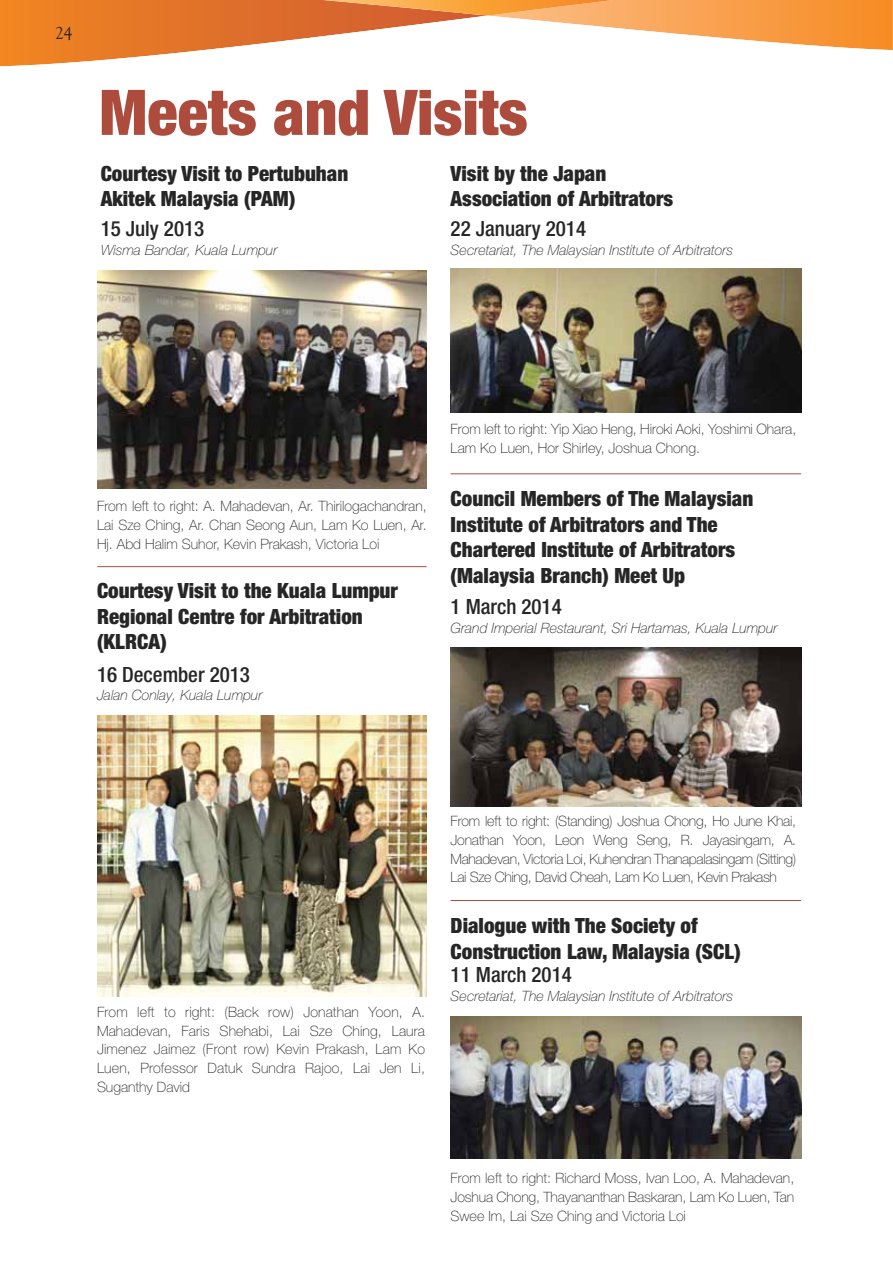
<style>
.page{position:relative;width:893px;height:1263px;background:#fff}
.page>*{position:absolute;margin:0;border:0;box-sizing:border-box;transform-origin:0 0}
.t1{font:900 condensed 63px "Helvetica Neue LT Pro";color:#ad4c3d}
.t2{font:900 condensed 21px/25.5px "Helvetica Neue LT Pro";color:#272627}
.t3{font:500 condensed 21px "Helvetica Neue LT";color:#272627}
.t4{font:18px "Goudy Old Style T";color:#272627}
.t5{font:100 14.25px/18.8px "Helvetica Neue LT Pro";color:#272627;text-align:justify}
.t6{font:italic 100 14.25px "Helvetica Neue LT Pro";color:#272627}
</style>
<div class="page">
<svg style="left:0;top:0;width:483px;height:67px"></svg>
<svg style="left:494px;top:0;width:398px;height:50px"></svg>
<img style="left:323px;top:0;width:291px;height:16px">
<img style="left:97px;top:716px;width:330px;height:281px">
<img style="left:97px;top:271px;width:330px;height:218px">
<img style="left:451px;top:648px;width:350px;height:158px">
<hr style="left:451px;top:474px;width:350px;height:1px;background:#ad4c3d">
<hr style="left:451px;top:900px;width:350px;height:1px;background:#ad4c3d">
<hr style="left:97px;top:566px;width:330px;height:1px;background:#ad4c3d">
<img style="left:451px;top:269px;width:350px;height:144px">
<img style="left:451px;top:1016px;width:350px;height:143px">
<p class="t4" style="left:55px;top:22px;width:19px">24</p>
<h1 class="t1" style="left:99px;top:90px;width:430px">Meets and Visits</h1>
<h2 class="t2" style="left:101px;top:162px;width:249px">Courtesy Visit to Pertubuhan<br>Akitek Malaysia (PAM)</h2>
<h2 class="t3" style="left:101px;top:221px;width:105px">15 July 2013</h2>
<p class="t6" style="left:101px;top:244px;width:178px">Wisma Bandar, Kuala Lumpur</p>
<h2 class="t2" style="left:451px;top:162px;width:224px">Visit by the Japan<br>Association of Arbitrators</h2>
<h2 class="t3" style="left:451px;top:221px;width:137px">22 January 2014</h2>
<p class="t6" style="left:451px;top:244px;width:284px">Secretariat, The Malaysian Institute of Arbitrators</p>
<p class="t5" style="left:97px;top:498px;width:331px">From left to right: A. Mahadevan, Ar. Thirilogachandran, Lai Sze Ching, Ar. Chan Seong Aun, Lam Ko Luen, Ar.<br>Hj. Abd Halim Suhor, Kevin Prakash, Victoria Loi</p>
<h2 class="t2" style="left:97px;top:580px;width:302px">Courtesy Visit to the Kuala Lumpur<br>Regional Centre for Arbitration (KLRCA)</h2>
<h2 class="t3" style="left:97px;top:667px;width:154px">16 December 2013</h2>
<p class="t6" style="left:97px;top:690px;width:167px">Jalan Conlay, Kuala Lumpur</p>
<p class="t5" style="left:451px;top:421px;width:347px">From left to right: Yip Xiao Heng, Hiroki Aoki, Yoshimi Ohara,<br>Lam Ko Luen, Hor Shirley, Joshua Chong.</p>
<h2 class="t2" style="left:451px;top:488px;width:304px">Council Members of The Malaysian<br>Institute of Arbitrators and The<br>Chartered Institute of Arbitrators (Malaysia Branch) Meet Up</h2>
<h2 class="t3" style="left:451px;top:599px;width:113px">1 March 2014</h2>
<p class="t6" style="left:451px;top:623px;width:328px">Grand Imperial Restaurant, Sri Hartamas, Kuala Lumpur</p>
<p class="t5" style="left:97px;top:1004px;width:329px">From left to right: (Back row) Jonathan Yoon, A.<br>Mahadevan, Faris Shehabi, Lai Sze Ching, Laura Jimenez Jaimez (Front row) Kevin Prakash, Lam Ko Luen, Professor Datuk Sundra Rajoo, Lai Jen Li, Suganthy David</p>
<p class="t5" style="left:451px;top:813px;width:347px">From left to right: (Standing) Joshua Chong, Ho June Khai, Jonathan Yoon, Leon Weng Seng, R. Jayasingam, A.<br>Mahadevan, Victoria Loi, Kuhendran Thanapalasingam (Sitting)<br>Lai Sze Ching, David Cheah, Lam Ko Luen, Kevin Prakash</p>
<h2 class="t2" style="left:451px;top:915px;width:292px">Dialogue with The Society of<br>Construction Law, Malaysia (SCL)</h2>
<h2 class="t3" style="left:451px;top:967px;width:123px">11 March 2014</h2>
<p class="t6" style="left:451px;top:991px;width:284px">Secretariat, The Malaysian Institute of Arbitrators</p>
<p class="t5" style="left:451px;top:1170px;width:345px">From left to right: Richard Moss, Ivan Loo, A. Mahadevan, Joshua Chong, Thayananthan Baskaran, Lam Ko Luen, Tan Swee Im, Lai Sze Ching and Victoria Loi</p>
</div>
